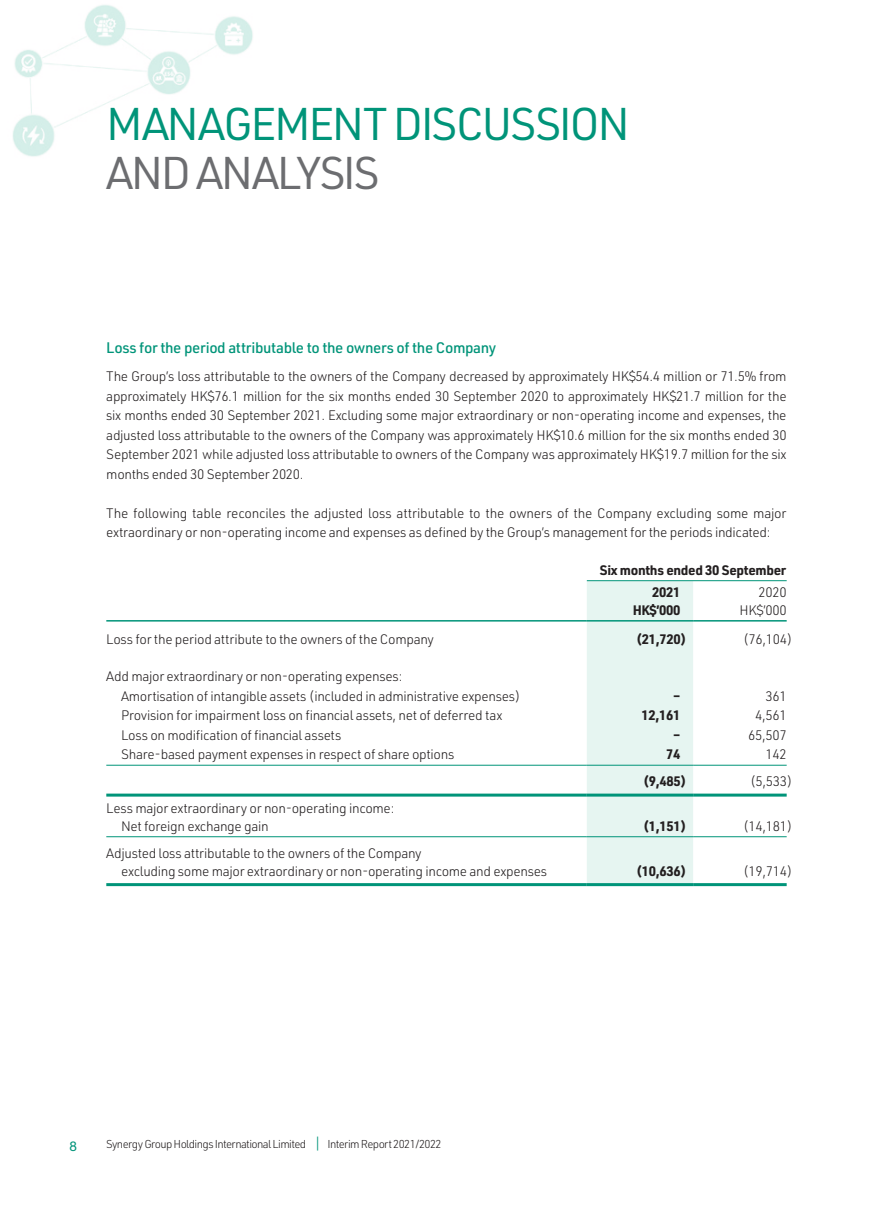
<style>
.page{position:relative;width:893px;height:1212px;background:#fff}
.page>*{position:absolute;margin:0;border:0;box-sizing:border-box;transform-origin:0 0}
.t1{font:45px "URWDIN";letter-spacing:-.055em;color:#009479}
.t2{font:45px "URWDIN";letter-spacing:-.055em;color:#6c6d70}
.Heading_2{font:500 15px "URWDIN";letter-spacing:-.025em;color:#009479}
.Body_Text{font:300 13.5px/19.5px "URWDIN";letter-spacing:-.025em;color:#231f20}
.Body_Text-2{font:700 13.5px "URWDIN";letter-spacing:-.025em;color:#231f20}
.t3{font:13.5px "Helvetica Neue LT Std";color:#009479}
.t4{font:300 11.25px "URWDIN";letter-spacing:-.055em;color:#231f20}
.s1{font-size:15.75px;color:#009479}
</style>
<div class="page">
<img style="left:13px;top:5px;width:240px;height:152px">
<div style="left:587px;top:581px;width:106px;height:302px;background:#e6f5f1"></div>
<hr style="left:587px;top:580px;width:200px;height:1px;background:#009479">
<hr style="left:106px;top:620px;width:481px;height:1px;background:#009479">
<hr style="left:587px;top:620px;width:106px;height:1px;background:#009479">
<hr style="left:693px;top:620px;width:94px;height:1px;background:#009479">
<hr style="left:106px;top:765px;width:481px;height:1px;background:#009479">
<hr style="left:587px;top:765px;width:106px;height:1px;background:#009479">
<hr style="left:693px;top:765px;width:94px;height:1px;background:#009479">
<hr style="left:106px;top:793px;width:481px;height:3px;background:#009479">
<hr style="left:587px;top:793px;width:106px;height:3px;background:#009479">
<hr style="left:693px;top:793px;width:94px;height:3px;background:#009479">
<hr style="left:106px;top:836px;width:481px;height:1px;background:#009479">
<hr style="left:587px;top:836px;width:106px;height:1px;background:#009479">
<hr style="left:693px;top:836px;width:94px;height:1px;background:#009479">
<hr style="left:106px;top:883px;width:481px;height:3px;background:#009479">
<hr style="left:587px;top:883px;width:106px;height:3px;background:#009479">
<hr style="left:693px;top:883px;width:94px;height:3px;background:#009479">
<h1 class="t1" style="left:106px;top:94px;width:525px">MANAGEMENT DISCUSSION</h1>
<h1 class="t2" style="left:106px;top:143px;width:275px">AND ANALYSIS</h1>
<p class="Heading_2" style="left:106px;top:338px;width:391px">Loss for the period attributable to the owners of the Company</p>
<p class="Body_Text" style="left:106px;top:366px;width:682px;text-align:justify">The Group’s loss attributable to the owners of the Company decreased by approximately HK$54.4 million or 71.5% from approximately HK$76.1 million for the six months ended 30 September 2020 to approximately HK$21.7 million for the six months ended 30 September 2021. Excluding some major extraordinary or non-operating income and expenses, the adjusted loss attributable to the owners of the Company was approximately HK$10.6 million for the six months ended 30<br>September 2021 while adjusted loss attributable to owners of the Company was approximately HK$19.7 million for the six months ended 30 September 2020.</p>
<p class="Body_Text" style="left:106px;top:503px;width:682px">The following table reconciles the adjusted loss attributable to the owners of the Company excluding some major extraordinary or non-operating income and expenses as defined by the Group’s management for the periods indicated:</p>
<p class="Body_Text-2" style="left:600px;top:561px;width:188px">Six months ended 30 September</p>
<p class="Body_Text-2" style="left:652px;top:583px;width:30px">2021</p>
<p class="Body_Text" style="left:758px;top:582px;width:30px">2020</p>
<p class="Body_Text-2" style="left:633px;top:601px;width:49px">HK$’000</p>
<p class="Body_Text" style="left:740px;top:600px;width:49px">HK$’000</p>
<p class="Body_Text" style="left:106px;top:629px;width:329px">Loss for the period attribute to the owners of the Company</p>
<p class="Body_Text-2" style="left:636px;top:630px;width:52px">(21,720)</p>
<p class="Body_Text" style="left:743px;top:629px;width:51px">(76,104)</p>
<p class="Body_Text" style="left:106px;top:666px;width:298px">Add major extraordinary or non-operating expenses:</p>
<p class="Body_Text" style="left:121px;top:686px;width:401px">Amortisation of intangible assets (included in administrative expenses)</p>
<p class="Body_Text-2" style="left:673px;top:687px;width:9px">–</p>
<p class="Body_Text" style="left:765px;top:686px;width:23px">361</p>
<p class="Body_Text" style="left:121px;top:705px;width:383px">Provision for impairment loss on financial assets, net of deferred tax</p>
<p class="Body_Text-2" style="left:642px;top:706px;width:40px">12,161</p>
<p class="Body_Text" style="left:755px;top:705px;width:33px">4,561</p>
<p class="Body_Text" style="left:121px;top:725px;width:222px">Loss on modification of financial assets</p>
<p class="Body_Text-2" style="left:673px;top:726px;width:9px">–</p>
<p class="Body_Text" style="left:748px;top:725px;width:40px">65,507</p>
<p class="Body_Text" style="left:121px;top:744px;width:335px">Share-based payment expenses in respect of share options</p>
<p class="Body_Text-2" style="left:666px;top:745px;width:16px">74</p>
<p class="Body_Text" style="left:765px;top:744px;width:23px">142</p>
<p class="Body_Text-2" style="left:643px;top:772px;width:45px">(9,485)</p>
<p class="Body_Text" style="left:750px;top:771px;width:44px">(5,533)</p>
<p class="Body_Text" style="left:106px;top:798px;width:290px">Less major extraordinary or non-operating income:</p>
<p class="Body_Text" style="left:121px;top:816px;width:149px">Net foreign exchange gain</p>
<p class="Body_Text-2" style="left:643px;top:817px;width:45px">(1,151)</p>
<p class="Body_Text" style="left:743px;top:816px;width:51px">(14,181)</p>
<p class="Body_Text" style="left:121px;top:844px;width:427px;line-height:18px;text-indent:-15px">Adjusted loss attributable to the owners of the Company<br>excluding some major extraordinary or non-operating income and expenses</p>
<p class="Body_Text-2" style="left:636px;top:862px;width:52px">(10,636)</p>
<p class="Body_Text" style="left:743px;top:861px;width:51px">(19,714)</p>
<p class="t3" style="left:70px;top:1138px;width:9px">8</p>
<p class="t4" style="left:106px;top:1136px;width:337px">Synergy Group Holdings International Limited <span class="s1">|</span> Interim Report 2021/2022</p>
</div>
